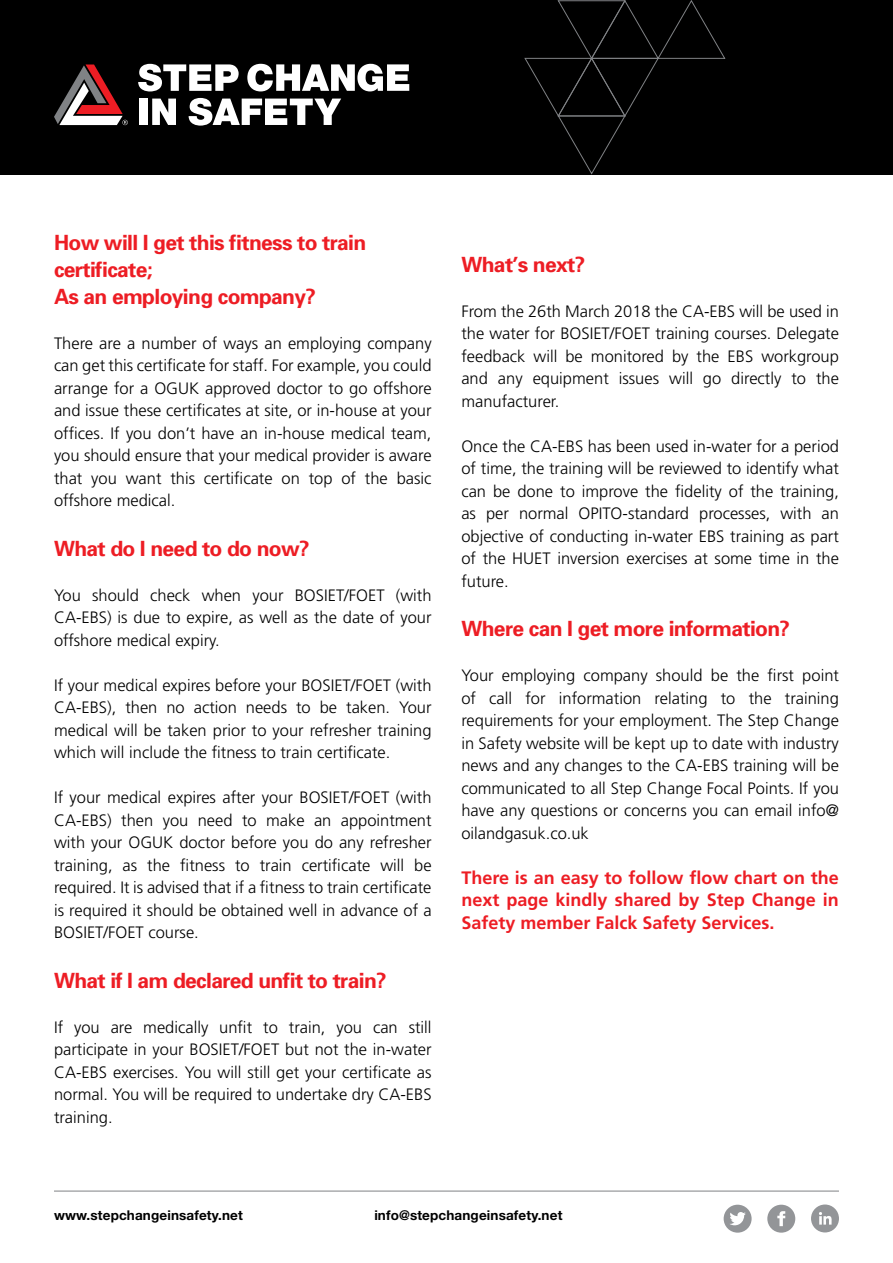
<style>
.page{position:relative;width:893px;height:1263px;background:#fff}
.page>*{position:absolute;margin:0;border:0;box-sizing:border-box;transform-origin:0 0}
.t1{font:700 21px/27px "Univers";letter-spacing:-.03em;color:#ed1d24}
.t2{font:700 18px/22.5px "Frutiger";color:#ed1d24;text-align:justify}
.t3{font:300 16.5px/22.5px "Frutiger";color:#000;text-align:justify}
.t4{font:700 13.5px "Helvetica Neue";letter-spacing:.01em;color:#000}
</style>
<div class="page">
<div style="left:0;top:0;width:893px;height:174px;background:#000"></div>
<svg style="left:138px;top:64px;width:101px;height:27px"></svg>
<svg style="left:247px;top:64px;width:162px;height:27px"></svg>
<div style="left:140px;top:99px;width:8px;height:26px;background:#fff"></div>
<svg style="left:152px;top:99px;width:24px;height:26px"></svg>
<svg style="left:189px;top:98px;width:152px;height:28px"></svg>
<svg style="left:54px;top:65px;width:74px;height:60px"></svg>
<svg style="left:524px;top:0;width:202px;height:175px"></svg>
<hr style="left:54px;top:1191px;width:785px;height:1px;background:#808285">
<div style="left:767px;top:1205px;width:28px;height:27px;background:#939598;border-radius:50%"></div>
<svg style="left:777px;top:1211px;width:8px;height:15px"></svg>
<div style="left:724px;top:1205px;width:28px;height:27px;background:#939598;border-radius:50%"></div>
<svg style="left:730px;top:1212px;width:16px;height:13px"></svg>
<div style="left:811px;top:1204px;width:28px;height:28px;background:#939598;border-radius:50%"></div>
<svg style="left:819px;top:1212px;width:13px;height:13px"></svg>
<p class="t1" style="left:54px;top:228px;width:314px">How will I get this fitness to train certificate;<br>As an employing company?</p>
<p class="t3" style="left:54px;top:332px;width:379px">There are a number of ways an employing company can get this certificate for staff. For example, you could arrange for a OGUK approved doctor to go offshore and issue these certificates at site, or in-house at your offices. If you don’t have an in-house medical team, you should ensure that your medical provider is aware that you want this certificate on top of the basic offshore medical.</p>
<p class="t1" style="left:54px;top:534px;width:257px">What do I need to do now?</p>
<p class="t3" style="left:54px;top:584px;width:379px">You should check when your BOSIET/FOET (with CA-EBS) is due to expire, as well as the date of your offshore medical expiry.</p>
<p class="t3" style="left:54px;top:674px;width:379px">If your medical expires before your BOSIET/FOET (with CA-EBS), then no action needs to be taken. Your medical will be taken prior to your refresher training which will include the fitness to train certificate.</p>
<p class="t3" style="left:54px;top:786px;width:379px">If your medical expires after your BOSIET/FOET (with CA-EBS) then you need to make an appointment with your OGUK doctor before you do any refresher training, as the fitness to train certificate will be required. It is advised that if a fitness to train certificate is required it should be obtained well in advance of a BOSIET/FOET course.</p>
<p class="t1" style="left:54px;top:966px;width:334px">What if I am declared unfit to train?</p>
<p class="t3" style="left:54px;top:1016px;width:379px">If you are medically unfit to train, you can still participate in your BOSIET/FOET but not the in-water CA-EBS exercises. You will still get your certificate as normal. You will be required to undertake dry CA-EBS training.</p>
<p class="t1" style="left:461px;top:250px;width:125px">What’s next?</p>
<p class="t3" style="left:461px;top:300px;width:379px">From the 26th March 2018 the CA-EBS will be used in the water for BOSIET/FOET training courses. Delegate feedback will be monitored by the EBS workgroup and any equipment issues will go directly to the manufacturer.</p>
<p class="t3" style="left:461px;top:435px;width:379px">Once the CA-EBS has been used in-water for a period of time, the training will be reviewed to identify what can be done to improve the fidelity of the training, as per normal OPITO-standard processes, with an objective of conducting in-water EBS training as part of the HUET inversion exercises at some time in the future.</p>
<p class="t1" style="left:461px;top:615px;width:330px">Where can I get more information?</p>
<p class="t3" style="left:461px;top:665px;width:379px">Your employing company should be the first point of call for information relating to the training requirements for your employment. The Step Change in Safety website will be kept up to date with industry news and any changes to the CA-EBS training will be communicated to all Step Change Focal Points. If you have any questions or concerns you can email info@ oilandgasuk.co.uk</p>
<p class="t2" style="left:461px;top:866px;width:379px">There is an easy to follow flow chart on the next page kindly shared by Step Change in Safety member Falck Safety Services.</p>
<p class="t4" style="left:54px;top:1206px;width:190px">www.stepchangeinsafety.net</p>
<p class="t4" style="left:374px;top:1206px;width:190px">info@stepchangeinsafety.net</p>
</div>
